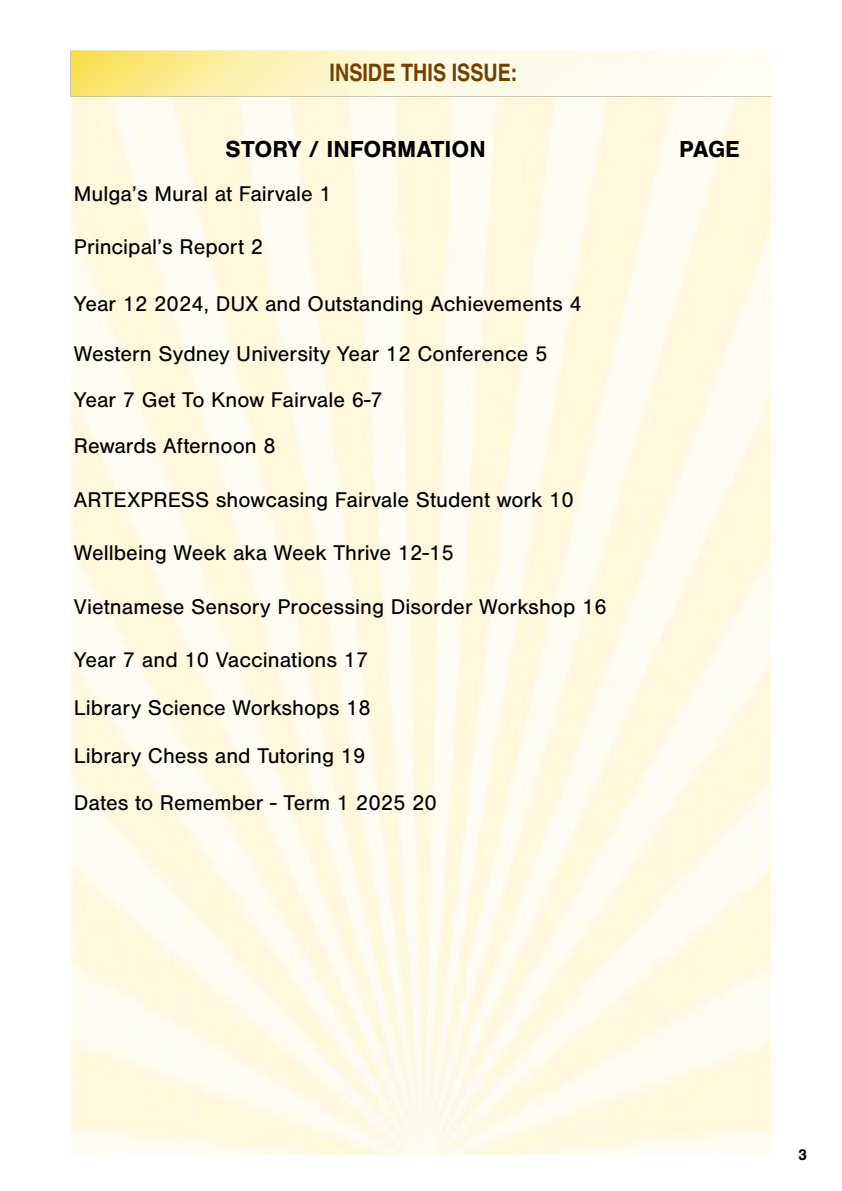
<style>
.page{position:relative;width:842px;height:1191px;background:#fff}
.page>*{position:absolute;margin:0;border:0;box-sizing:border-box;transform-origin:0 0}
.t1{font:700 24px "Nimbus San";color:#000}
.t2{font:700 24px "Nimbus San Con L";color:#763f00}
.t3{font:22.2px "Nimbus San";color:#000}
.t4{font:22px/45.8px "Nimbus San";color:#000}
.t5{font:700 16px "Nimbus San";color:#000}
</style>
<div class="page">
<img style="left:70px;top:50px;width:701px;height:47px">
<p class="t2" style="left:330px;top:55px;width:189px">INSIDE THIS ISSUE:</p>
<p class="t1" style="left:226px;top:135px;width:262px">STORY / INFORMATION</p>
<p class="t1" style="left:679px;top:135px;width:62px">PAGE</p>
<p class="t4" style="left:74px;top:171px;width:260px">Mulga’s Mural at Fairvale 1</p>
<p class="t4" style="left:74px;top:224px;width:191px">Principal’s Report 2</p>
<p class="t4" style="left:74px;top:281px;width:509px">Year 12 2024, DUX and Outstanding Achievements 4</p>
<p class="t4" style="left:74px;top:331px;width:475px">Western Sydney University Year 12 Conference 5<br>Year 7 Get To Know Fairvale 6-7<br>Rewards Afternoon 8</p>
<p class="t4" style="left:74px;top:477px;width:501px">ARTEXPRESS showcasing Fairvale Student work 10</p>
<p class="t4" style="left:74px;top:530px;width:381px">Wellbeing Week aka Week Thrive 12-15</p>
<p class="t4" style="left:74px;top:584px;width:534px">Vietnamese Sensory Processing Disorder Workshop 16</p>
<p class="t4" style="left:74px;top:637px;width:298px;line-height:47.6px;text-align:justify">Year 7 and 10 Vaccinations 17<br>Library Science Workshops 18<br>Library Chess and Tutoring 19</p>
<p class="t3" style="left:74px;top:790px;width:364px">Dates to Remember - Term 1 2025 20</p>
<p class="t5" style="left:798px;top:1145px;width:11px">3</p>
</div>
